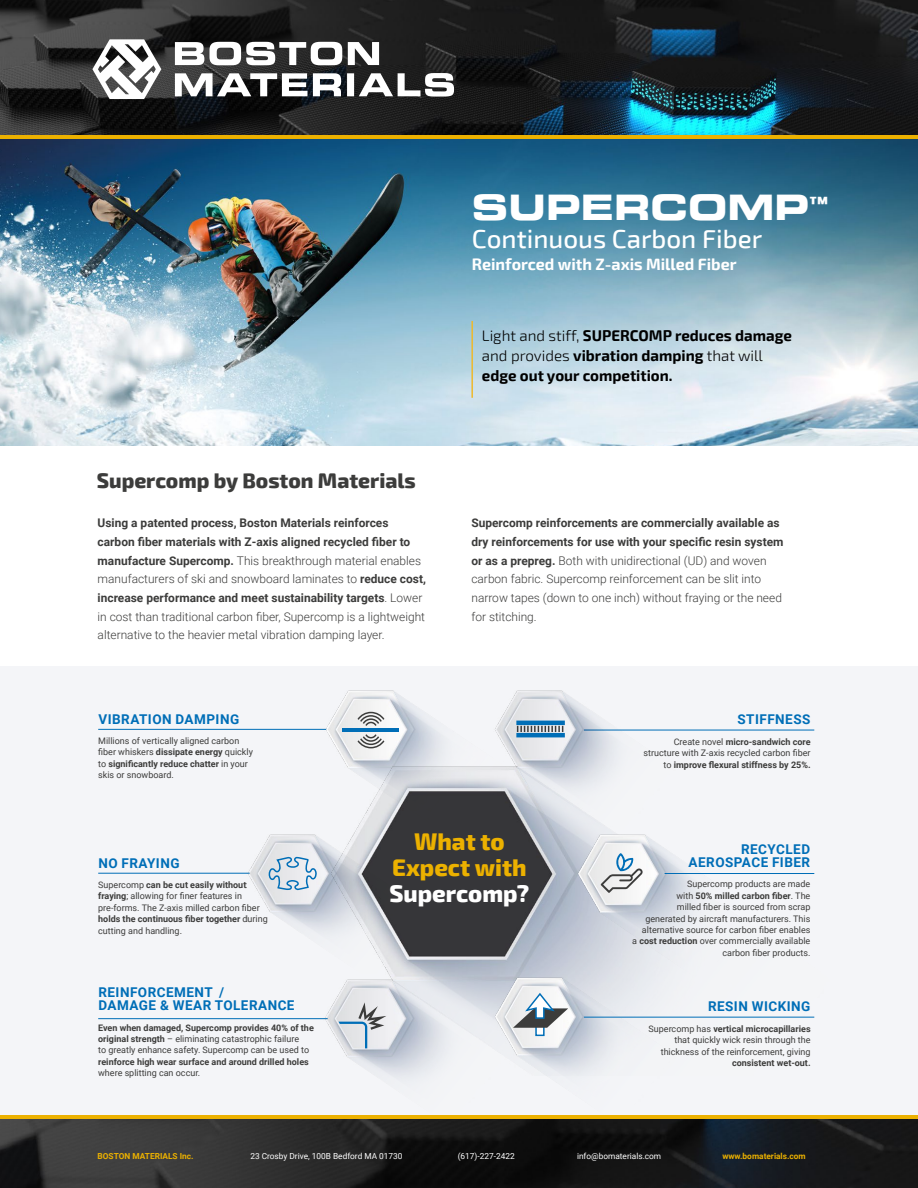
<style>
.page{position:relative;width:918px;height:1188px;background:#fff}
.page>*{position:absolute;margin:0;border:0;box-sizing:border-box;transform-origin:0 0}
.t1{font:35.25px "Eurostile LT Bold Extended Two";color:#fff}
.t2{font:500 25.95px "Exo 2";color:#fff}
.t3{font:800 23.7px/26px "Exo 2";color:#ecb100;text-align:center}
.t4{font:800 23.7px "Exo 2";color:#fff}
.t5{font:800 20.7px "Exo 2";color:#3c3c3b}
.t6{font:700 16.05px "Exo 2";color:#fff}
.t7{font:700 15.15px/20.2px "Exo 2";color:#000}
.t8{font:700 13.5px/13.4px "Roboto";letter-spacing:.035em;color:#006eb7}
.t9{font:300 12px/18.8px "Roboto";color:#3c3c3b}
.t10{font:9px/11.4px "Roboto";color:#3c3c3b}
.t11{font:700 9px "Roboto";color:#3c3c3b}
.t12{font:8.25px "Roboto";color:#fff}
.t13{font:700 8.25px "Roboto";color:#ecb100}
.s1{font-weight:700}
.s2{font-weight:300}
</style>
<div class="page">
<div style="left:0;top:666px;width:918px;height:451px;background:#f4f5f8"></div>
<hr style="left:98px;top:1018px;width:230px;height:1px;background:#006eb7">
<hr style="left:98px;top:729px;width:233px;height:1px;background:#006eb7">
<hr style="left:584px;top:730px;width:230px;height:1px;background:#006eb7">
<hr style="left:98px;top:873px;width:152px;height:1px;background:#006eb7">
<img style="left:0;top:0;width:918px;height:445px">
<img style="left:0;top:1118px;width:918px;height:70px">
<svg style="left:175px;top:42px;width:29px;height:23px"></svg>
<svg style="left:210px;top:42px;width:132px;height:23px"></svg>
<svg style="left:348px;top:42px;width:31px;height:23px"></svg>
<svg style="left:175px;top:73px;width:166px;height:23px"></svg>
<div style="left:347px;top:73px;width:7px;height:23px;background:#fff"></div>
<svg style="left:359px;top:73px;width:95px;height:24px"></svg>
<svg style="left:92px;top:39px;width:69px;height:60px"></svg>
<hr style="left:471px;top:321px;width:2px;height:77px;background:#eeb92c">
<img style="left:246px;top:834px;width:81px;height:100px">
<img style="left:325px;top:690px;width:116px;height:45px">
<img style="left:495px;top:690px;width:187px;height:45px">
<img style="left:327px;top:735px;width:488px;height:340px">
<img style="left:493px;top:975px;width:189px;height:101px">
<img style="left:576px;top:832px;width:189px;height:142px">
<svg style="left:601px;top:853px;width:42px;height:40px"></svg>
<hr style="left:665px;top:873px;width:149px;height:1px;background:#006eb7">
<hr style="left:584px;top:1017px;width:230px;height:1px;background:#006eb7">
<hr style="left:0;top:136px;width:918px;height:3px;background:#ecb100">
<hr style="left:0;top:1115px;width:918px;height:3px;background:#ecb100">
<svg style="left:267px;top:856px;width:51px;height:35px"></svg>
<div style="left:535px;top:1017px;width:10px;height:19px;background:#fff;border:2px solid #006eb7"></div>
<svg style="left:513px;top:992px;width:55px;height:36px"></svg>
<svg style="left:338px;top:1002px;width:48px;height:46px"></svg>
<hr style="left:516px;top:721px;width:49px;height:4px;background:#006eb7">
<hr style="left:516px;top:733px;width:49px;height:4px;background:#006eb7">
<svg style="left:517px;top:726px;width:46px;height:6px"></svg>
<svg style="left:356px;top:711px;width:30px;height:38px"></svg>
<hr style="left:342px;top:728px;width:57px;height:3px;background:#006eb7">
<h1 class="t1" style="left:472px;top:182px;width:357px">SUPERCOMP<sup>™</sup></h1>
<h2 class="t2" style="left:472px;top:223px;width:292px">Continuous Carbon Fiber</h2>
<h3 class="t6" style="left:472px;top:255px;width:266px">Reinforced with Z-axis Milled Fiber</h3>
<h3 class="t5" style="left:97px;top:468px;width:321px">Supercomp by Boston Materials</h3>
<p class="t9" style="left:98px;top:513px;width:330px"><span class="s1">Using a patented process, Boston Materials reinforces carbon fiber materials with Z-axis aligned recycled fiber to manufacture Supercomp.</span> This breakthrough material enables manufacturers of ski and snowboard laminates to <span class="s1">reduce cost, increase performance and meet sustainability targets</span>. Lower in cost than traditional carbon fiber, Supercomp is a lightweight alternative to the heavier metal vibration damping layer.</p>
<h3 class="t8" style="left:98px;top:712px;width:142px">VIBRATION DAMPING</h3>
<p class="t10" style="left:98px;top:735px;width:156px">Millions of vertically aligned carbon fiber whiskers <span class="s1">dissipate energy</span> quickly to <span class="s1">significantly reduce chatter</span> in your skis or snowboard.</p>
<h3 class="t7" style="left:482px;top:326px;width:312px"><span class="s2">Light and stiff,</span> SUPERCOMP reduces damage <span class="s2">and provides</span> vibration damping <span class="s2">that will </span>edge out your competition.</h3>
<p class="t9" style="left:471px;top:513px;width:314px"><span class="s1">Supercomp reinforcements are commercially available as dry reinforcements for use with your specific resin system or as a prepreg.</span> Both with unidirectional (UD) and woven carbon fabric. Supercomp reinforcement can be slit into narrow tapes (down to one inch) without fraying or the need for stitching.</p>
<h3 class="t8" style="left:738px;top:712px;width:74px">STIFFNESS</h3>
<p class="t10" style="left:644px;top:735px;width:168px;text-align:right">Create novel <span class="s1">micro-sandwich core </span>structure with Z-axis recycled carbon fiber to <span class="s1">improve flexural stiffness by 25%.</span></p>
<h3 class="t8" style="left:98px;top:856px;width:83px">NO FRAYING</h3>
<p class="t10" style="left:98px;top:879px;width:171px">Supercomp <span class="s1">can be cut easily without fraying</span>; allowing for finer features in pre-forms. The Z-axis milled carbon fiber <span class="s1">holds the continuous fiber together</span> during cutting and handling.</p>
<h3 class="t8" style="left:98px;top:985px;width:198px">REINFORCEMENT /<br>DAMAGE &amp; WEAR TOLERANCE</h3>
<p class="t10" style="left:98px;top:1021px;width:217px"><span class="s1">Even when damaged, Supercomp provides 40% of the original strength</span> – eliminating catastrophic failure<br>to greatly enhance safety. Supercomp can be used to</p>
<p class="t11" style="left:98px;top:1055px;width:212px">reinforce high wear surface and around drilled holes</p>
<p class="t10" style="left:98px;top:1067px;width:103px">where splitting can occur.</p>
<h3 class="t3" style="left:392px;top:830px;width:136px">What to<br>Expect with</h3>
<h3 class="t4" style="left:389px;top:880px;width:142px">Supercomp?</h3>
<h3 class="t8" style="left:689px;top:842px;width:123px;text-align:right">RECYCLED<br>AEROSPACE FIBER</h3>
<p class="t10" style="left:632px;top:878px;width:180px;text-align:right">Supercomp products are made<br>with <span class="s1">50% milled carbon fiber</span>. The<br>milled fiber is sourced from scrap<br>generated by aircraft manufacturers. This alternative source for carbon fiber enables<br>a <span class="s1">cost reduction</span> over commercially available carbon fiber products.</p>
<h3 class="t8" style="left:708px;top:1000px;width:104px">RESIN WICKING</h3>
<p class="t10" style="left:649px;top:1023px;width:164px;text-align:right">Supercomp has <span class="s1">vertical microcapillaries </span>that quickly wick resin through the thickness of the reinforcement, giving</p>
<p class="t11" style="left:732px;top:1057px;width:80px">consistent wet-out.</p>
<p class="t13" style="left:98px;top:1150px;width:97px">BOSTON MATERIALS Inc.</p>
<p class="t12" style="left:250px;top:1150px;width:154px">23 Crosby Drive, 100B Bedford MA 01730</p>
<p class="t12" style="left:458px;top:1150px;width:58px">(617)-227-2422</p>
<p class="t12" style="left:577px;top:1150px;width:86px">info@bomaterials.com</p>
<p class="t13" style="left:722px;top:1150px;width:85px">www.bomaterials.com</p>
</div>
